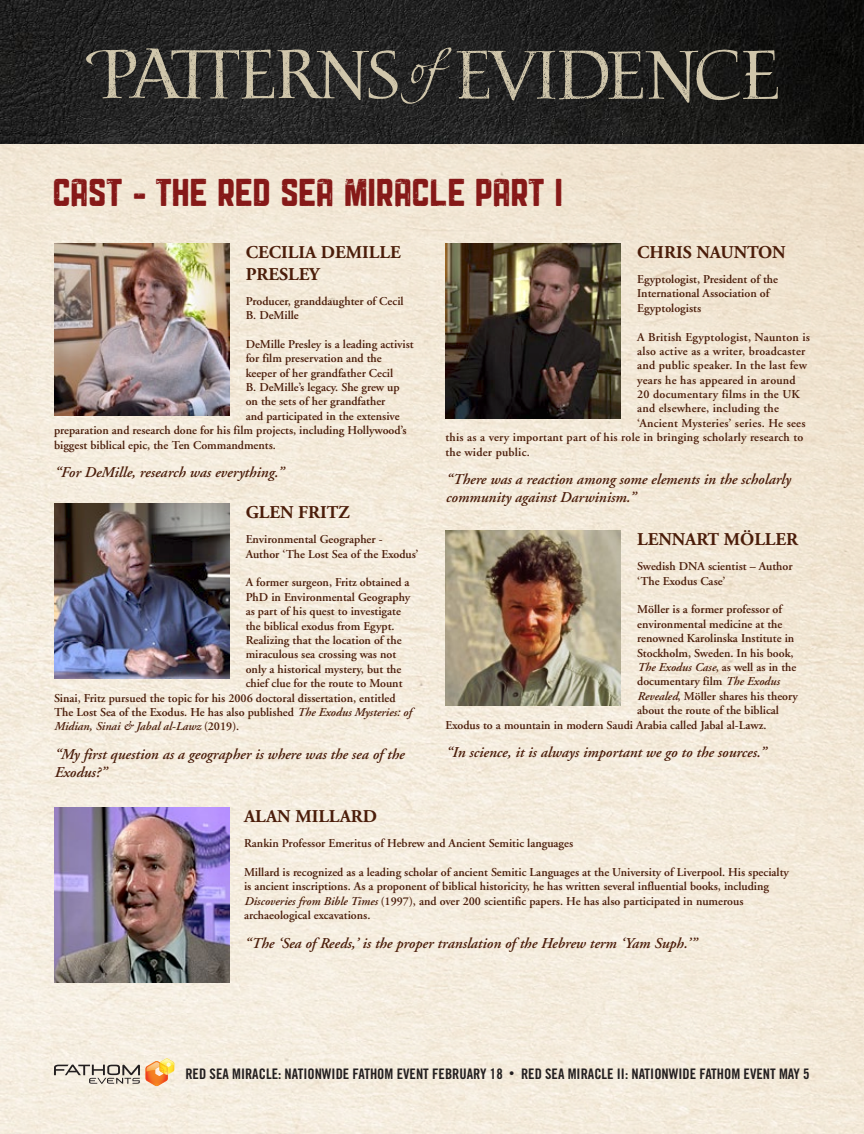
<style>
.page{position:relative;width:864px;height:1134px;background:#fff}
.page>*{position:absolute;margin:0;border:0;box-sizing:border-box;transform-origin:0 0}
.t1{font:42px "Public Gothic Vintage";color:#861918}
.t2{font:700 18px/21.6px "Adobe Garamond";color:#4b1d0a}
.t3{font:italic 600 15px/18px "Adobe Garamond";color:#4b1d0a}
.t4{font:14.55px "Trade Gothic Bold Cond Twenty";color:#231f20}
.t5{font:600 12px/14.4px "Adobe Garamond";color:#4b1d0a}
.t6{font:600 12px "Adobe Garamond";letter-spacing:.02em;color:#4b1d0a}
.t7{font:italic 600 12px "Adobe Garamond";color:#4b1d0a}
.s1{font-style:italic}
.s2{font-style:normal}
.s3{font-size:10.5px}
</style>
<div class="page">
<img style="left:0;top:144px;width:864px;height:990px">
<img style="left:0;top:0;width:864px;height:144px">
<svg style="left:86px;top:47px;width:692px;height:57px;background:#47443e"></svg>
<svg style="left:54px;top:1058px;width:121px;height:28px;background:#dac7af"></svg>
<img style="left:54px;top:243px;width:176px;height:173px">
<img style="left:54px;top:503px;width:176px;height:176px">
<img style="left:446px;top:243px;width:175px;height:175px">
<img style="left:446px;top:530px;width:175px;height:176px">
<img style="left:54px;top:807px;width:176px;height:176px">
<h1 class="t1" style="left:54px;top:172px;width:512px">CAST - THE RED SEA MIRACLE PART I</h1>
<h2 class="t2" style="left:246px;top:242px;width:156px">CECILIA DEMILLE<br>PRESLEY</h2>
<p class="t5" style="left:246px;top:294px;width:159px">Producer, granddaughter of Cecil<br>B. DeMille</p>
<p class="t5" style="left:246px;top:337px;width:169px">DeMille Presley is a leading activist</p>
<p class="t5" style="left:246px;top:351px;width:138px">for film preservation and the</p>
<p class="t5" style="left:246px;top:366px;width:149px">keeper of her grandfather Cecil</p>
<p class="t5" style="left:246px;top:380px;width:155px">B. DeMille’s legacy. She grew up</p>
<p class="t5" style="left:246px;top:395px;width:141px">on the sets of her grandfather</p>
<p class="t5" style="left:246px;top:409px;width:155px">and participated in the extensive</p>
<p class="t5" style="left:54px;top:423px;width:354px">preparation and research done for his film projects, including Hollywood’s</p>
<p class="t5" style="left:54px;top:438px;width:223px">biggest biblical epic, the Ten Commandments.</p>
<p class="t3" style="left:54px;top:464px;width:231px">“For DeMille, research was everything.”</p>
<h2 class="t2" style="left:246px;top:502px;width:105px">GLEN FRITZ</h2>
<p class="t5" style="left:246px;top:532px;width:174px">Environmental Geographer -<br>Author ‘The Lost Sea of the Exodus’</p>
<p class="t5" style="left:246px;top:576px;width:165px">A former surgeon, Fritz obtained a</p>
<p class="t5" style="left:246px;top:590px;width:166px">PhD in Environmental Geography</p>
<p class="t5" style="left:246px;top:604px;width:157px">as part of his quest to investigate</p>
<p class="t5" style="left:246px;top:619px;width:150px">the biblical exodus from Egypt.</p>
<p class="t5" style="left:246px;top:633px;width:157px">Realizing that the location of the</p>
<p class="t5" style="left:246px;top:648px;width:152px">miraculous sea crossing was not</p>
<p class="t5" style="left:246px;top:662px;width:157px">only a historical mystery, but the</p>
<p class="t5" style="left:246px;top:676px;width:158px">chief clue for the route to Mount</p>
<p class="t5" style="left:54px;top:691px;width:343px">Sinai, Fritz pursued the topic for his 2006 doctoral dissertation, entitled</p>
<p class="t5" style="left:54px;top:705px;width:359px">The Lost Sea of the Exodus. He has also published <span class="s1">The Exodus Mysteries: of</span></p>
<p class="t7" style="left:54px;top:720px;width:187px">Midian, Sinai &amp; Jabal al-Lawz <span class="s2">(2019).</span></p>
<p class="t3" style="left:54px;top:746px;width:352px">“My first question as a geographer is where was the sea of the<br>Exodus?”</p>
<h2 class="t2" style="left:637px;top:242px;width:150px">CHRIS NAUNTON</h2>
<p class="t5" style="left:637px;top:272px;width:142px">Egyptologist, President of the<br>International Association of<br>Egyptologists</p>
<p class="t6" style="left:637px;top:330px;width:174px">A British Egyptologist, Naunton is</p>
<p class="t6" style="left:637px;top:345px;width:170px">also active as a writer, broadcaster</p>
<p class="t6" style="left:637px;top:359px;width:171px">and public speaker. In the last few</p>
<p class="t6" style="left:637px;top:373px;width:160px">years he has appeared in around</p>
<p class="t6" style="left:637px;top:388px;width:164px">20 documentary films in the UK</p>
<p class="t6" style="left:637px;top:402px;width:143px">and elsewhere, including the</p>
<p class="t6" style="left:637px;top:417px;width:170px">‘Ancient Mysteries’ series. He sees</p>
<p class="t6" style="left:446px;top:431px;width:359px">this as a very important part of his role in bringing scholarly research to</p>
<p class="t6" style="left:446px;top:445px;width:86px">the wider public.</p>
<p class="t3" style="left:446px;top:471px;width:347px">“There was a reaction among some elements in the scholarly community against Darwinism.”</p>
<h2 class="t2" style="left:637px;top:529px;width:162px">LENNART MÖLLER</h2>
<p class="t5" style="left:637px;top:559px;width:157px">Swedish DNA scientist – Author ‘The Exodus Case’</p>
<p class="t5" style="left:637px;top:603px;width:146px">Möller is a former professor of</p>
<p class="t5" style="left:637px;top:617px;width:147px">environmental medicine at the</p>
<p class="t5" style="left:637px;top:631px;width:159px">renowned Karolinska Institute in</p>
<p class="t5" style="left:637px;top:646px;width:158px">Stockholm, Sweden. In his book,</p>
<p class="t5" style="left:637px;top:660px;width:161px"><span class="s1">The Exodus Case</span>, as well as in the</p>
<p class="t5" style="left:637px;top:675px;width:144px">documentary film <span class="s1">The Exodus</span></p>
<p class="t5" style="left:637px;top:689px;width:162px"><span class="s1">Revealed</span>, Möller shares his theory</p>
<p class="t5" style="left:637px;top:703px;width:143px">about the route of the biblical</p>
<p class="t5" style="left:446px;top:718px;width:322px">Exodus to a mountain in modern Saudi Arabia called Jabal al-Lawz.</p>
<p class="t3" style="left:446px;top:744px;width:322px">“In science, it is always important we go to the sources.”</p>
<h2 class="t2" style="left:244px;top:806px;width:135px">ALAN MILLARD</h2>
<p class="t5" style="left:244px;top:836px;width:331px">Rankin Professor Emeritus of Hebrew and Ancient Semitic languages</p>
<p class="t5" style="left:244px;top:865px;width:546px">Millard is recognized as a leading scholar of ancient Semitic Languages at the University of Liverpool. His specialty is ancient inscriptions. As a proponent of biblical historicity, he has written several influential books, including <span class="s1">Discoveries from Bible Times</span> (1997), and over 200 scientific papers. He has also participated in numerous archaeological excavations.</p>
<p class="t3" style="left:244px;top:934px;width:454px">“The ‘Sea of Reeds,’ is the proper translation of the Hebrew term ‘Yam Suph.’”</p>
<p class="t4" style="left:185px;top:1065px;width:626px">RED SEA MIRACLE: NATIONWIDE FATHOM EVENT FEBRUARY 18 <span class="s3">•</span> RED SEA MIRACLE II: NATIONWIDE FATHOM EVENT MAY 5</p>
</div>
